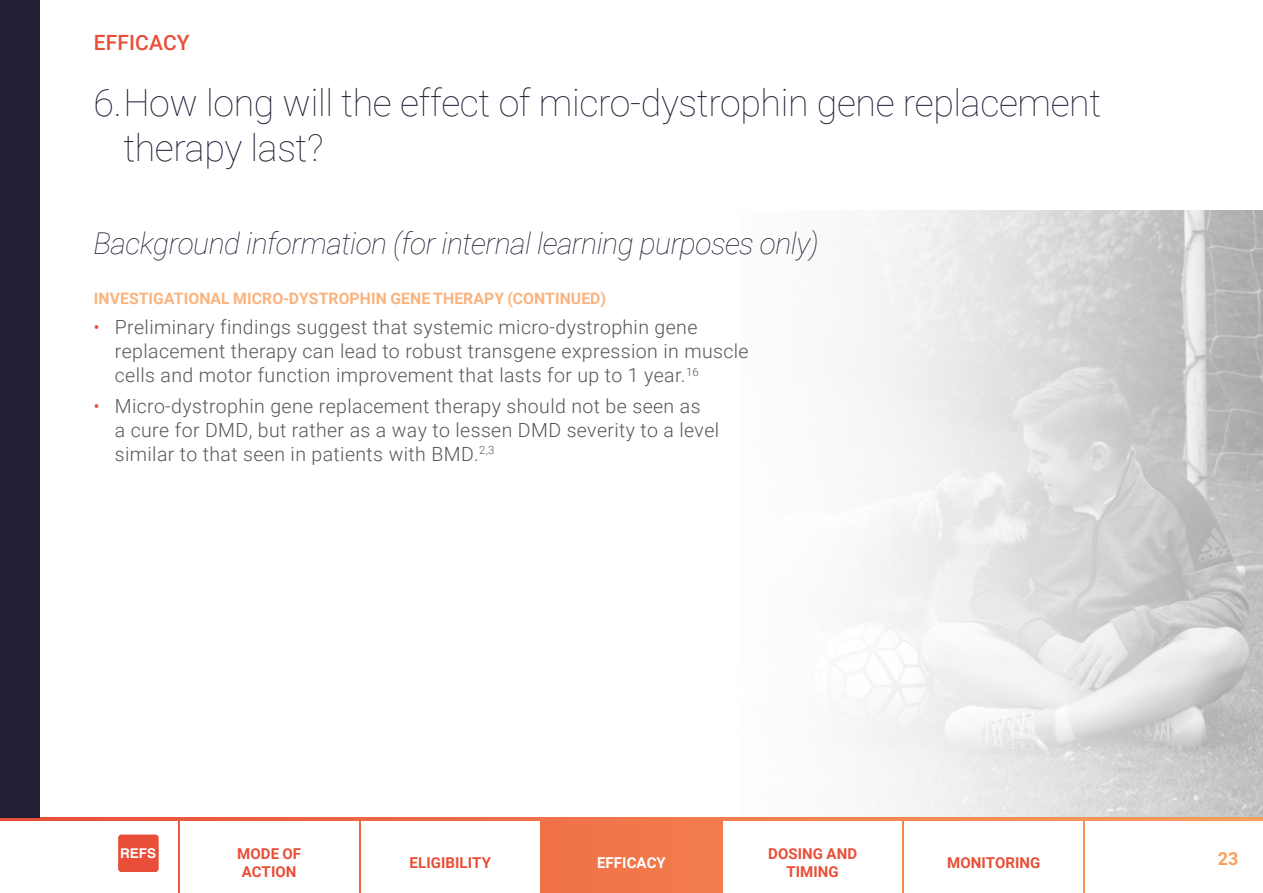
<style>
.page{position:relative;width:1263px;height:893px;background:#fff}
.page>*{position:absolute;margin:0;border:0;box-sizing:border-box;transform-origin:0 0}
.t1{font:100 37.5px/45px "Roboto";letter-spacing:-.01em;color:#231d35}
.t2{font:italic 100 30px "Roboto";letter-spacing:-.02em;color:#231d35}
.t3{font:500 21px "Roboto";letter-spacing:.005em;color:#e94e38}
.t4{font:300 19.5px/24px "Roboto";letter-spacing:.02em;color:#575756}
.t5{font:700 18px "Roboto";color:#f9a05e}
.t6{font:700 15.75px "Roboto";letter-spacing:.005em;color:#fab37e}
.t7{font:700 15px/18px "Roboto";letter-spacing:.005em;color:#e94e38;text-align:center}
.t8{font:700 15px "Roboto";letter-spacing:.005em;color:#fff}
.t9{font:700 13.5px "Helvetica";color:#fff}
.s1{color:#e94e38}
</style>
<div class="page">
<img style="left:860px;top:211px;width:403px;height:606px">
<div style="left:0;top:817px;width:1263px;height:76px;background:linear-gradient(to right,#e94e39,#f99f5e)"></div>
<div style="left:0;top:821px;width:177px;height:72px;background:#fff"></div>
<div style="left:1086px;top:821px;width:177px;height:72px;background:#fff"></div>
<div style="left:180px;top:821px;width:178px;height:72px;background:#fff"></div>
<div style="left:361px;top:821px;width:179px;height:72px;background:#fff"></div>
<div style="left:723px;top:821px;width:179px;height:72px;background:#fff"></div>
<div style="left:904px;top:821px;width:179px;height:72px;background:#fff"></div>
<div style="left:118px;top:834px;width:41px;height:38px;background:#e94e38;border-radius:3px"></div>
<div style="left:0;top:0;width:39px;height:817px;background:#231d35"></div>
<p class="t3" style="left:94px;top:27px;width:97px">EFFICACY</p>
<h1 class="t1" style="left:123px;top:79px;width:979px;text-indent:-30px">6.How long will the effect of micro-dystrophin gene replacement therapy last?</h1>
<h2 class="t2" style="left:94px;top:222px;width:727px">Background information (for internal learning purposes only)</h2>
<p class="t6" style="left:94px;top:287px;width:514px">INVESTIGATIONAL MICRO-DYSTROPHIN GENE THERAPY (CONTINUED)</p>
<p class="t4" style="left:115px;top:315px;width:635px;text-indent:-21px"><span class="s1">•</span> Preliminary findings suggest that systemic micro-dystrophin gene replacement therapy can lead to robust transgene expression in muscle cells and motor function improvement that lasts for up to 1 year.<sup>16</sup></p>
<p class="t4" style="left:115px;top:393px;width:606px;text-indent:-21px"><span class="s1">•</span> Micro-dystrophin gene replacement therapy should not be seen as<br>a cure for DMD, but rather as a way to lessen DMD severity to a level similar to that seen in patients with BMD.<sup>2,3</sup></p>
<p class="t9" style="left:120px;top:842px;width:38px">REFS</p>
<p class="t7" style="left:237px;top:844px;width:65px">MODE OF<br>ACTION</p>
<p class="t7" style="left:410px;top:853px;width:83px">ELIGIBILITY</p>
<p class="t8" style="left:597px;top:852px;width:70px">EFFICACY</p>
<p class="t7" style="left:768px;top:844px;width:90px">DOSING AND<br>TIMING</p>
<p class="t7" style="left:947px;top:853px;width:95px">MONITORING</p>
<p class="t5" style="left:1218px;top:845px;width:22px">23</p>
</div>
